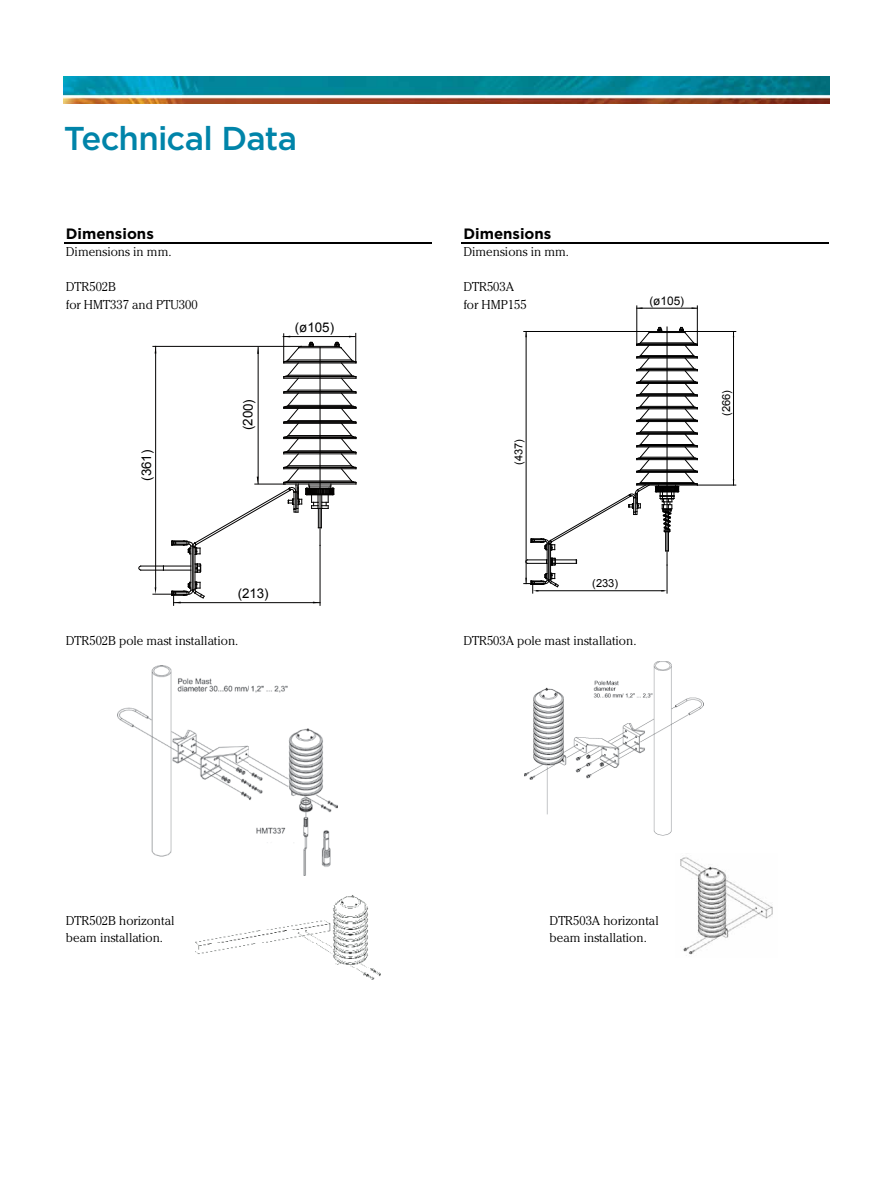
<style>
.page{position:relative;width:893px;height:1191px;background:#fff}
.page>*{position:absolute;margin:0;border:0;box-sizing:border-box;transform-origin:0 0}
.t1{font:500 33px "Gotham";letter-spacing:-.025em;color:#0084a9}
.t2{font:700 15px "Gotham";color:#000}
.t3{font:13.35px "Arial";color:#000}
.t4{font:300 12.75px/17.2px "Cheltenham Std";color:#000}
.t5{font:11.85px "Arial";color:#000}
.t6{font:11.1px "Arial";letter-spacing:-.005em;color:#000}
</style>
<div class="page">
<img style="left:64px;top:77px;width:765px;height:27px">
<hr style="left:64px;top:242px;width:368px;height:2px;background:#000">
<hr style="left:461px;top:242px;width:368px;height:2px;background:#000">
<hr style="left:195px;top:548px;width:1px;height:42px;background:#020100">
<hr style="left:193px;top:546px;width:1px;height:44px;background:#020100">
<hr style="left:191px;top:546px;width:1px;height:44px;background:#020100">
<svg style="left:138px;top:563px;width:64px;height:10px"></svg>
<hr style="left:320px;top:545px;width:1px;height:60px;background:#020100">
<hr style="left:174px;top:602px;width:146px;height:1px;background:#020100">
<hr style="left:153px;top:346px;width:148px;height:1px;background:#020100">
<svg style="left:153px;top:581px;width:52px;height:24px"></svg>
<hr style="left:155px;top:346px;width:1px;height:241px;background:#020100">
<svg style="left:171px;top:333px;width:186px;height:222px"></svg>
<hr style="left:550px;top:544px;width:1px;height:36px;background:#000">
<hr style="left:547px;top:543px;width:1px;height:37px;background:#000">
<hr style="left:549px;top:543px;width:1px;height:37px;background:#000">
<svg style="left:525px;top:557px;width:52px;height:9px"></svg>
<hr style="left:667px;top:327px;width:1px;height:238px;background:#000">
<svg style="left:661px;top:565px;width:7px;height:28px"></svg>
<hr style="left:683px;top:331px;width:53px;height:1px;background:#000">
<hr style="left:697px;top:485px;width:39px;height:1px;background:#000">
<hr style="left:733px;top:331px;width:1px;height:154px;background:#000">
<svg style="left:525px;top:327px;width:173px;height:224px"></svg>
<hr style="left:524px;top:331px;width:127px;height:1px;background:#000">
<svg style="left:524px;top:573px;width:35px;height:20px"></svg>
<hr style="left:526px;top:331px;width:1px;height:252px;background:#000">
<hr style="left:636px;top:306px;width:1px;height:39px;background:#000">
<hr style="left:697px;top:306px;width:1px;height:39px;background:#000">
<hr style="left:637px;top:308px;width:60px;height:1px;background:#000">
<hr style="left:536px;top:590px;width:128px;height:1px;background:#000">
<img style="left:118px;top:665px;width:219px;height:210px">
<img style="left:524px;top:661px;width:179px;height:175px">
<img style="left:680px;top:857px;width:93px;height:98px">
<img style="left:195px;top:895px;width:186px;height:85px">
<div style="left:340px;top:973px;width:19px;height:14px;background:#fff"></div>
<h1 class="t1" style="left:64px;top:117px;width:235px">Technical Data</h1>
<p class="t2" style="left:66px;top:224px;width:89px">Dimensions</p>
<p class="t4" style="left:66px;top:243px;width:107px">Dimensions in mm.</p>
<p class="t4" style="left:66px;top:278px;width:133px">DTR502B<br>for HMT337 and PTU300</p>
<p class="t3" style="left:138px;top:481px;width:32px;rotate:-90deg">(361)</p>
<p class="t3" style="left:239px;top:430px;width:33px;rotate:-90deg">(200)</p>
<p class="t3" style="left:295px;top:318px;width:41px">(ø105)</p>
<p class="t3" style="left:238px;top:585px;width:33px">(213)</p>
<p class="t4" style="left:66px;top:632px;width:174px">DTR502B pole mast installation.</p>
<p class="t2" style="left:463px;top:224px;width:89px">Dimensions</p>
<p class="t4" style="left:463px;top:243px;width:107px">Dimensions in mm.</p>
<p class="t4" style="left:463px;top:278px;width:65px">DTR503A for HMP155</p>
<p class="t6" style="left:511px;top:465px;width:27px;rotate:-90deg">(437)</p>
<p class="t5" style="left:649px;top:293px;width:36px">(ø105)</p>
<p class="t6" style="left:719px;top:416px;width:27px;rotate:-90deg">(266)</p>
<p class="t6" style="left:592px;top:576px;width:27px">(233)</p>
<p class="t4" style="left:463px;top:632px;width:174px">DTR503A pole mast installation.</p>
<p class="t4" style="left:66px;top:911px;width:110px">DTR502B horizontal beam installation.</p>
<p class="t4" style="left:550px;top:911px;width:111px">DTR503A horizontal beam installation.</p>
</div>
